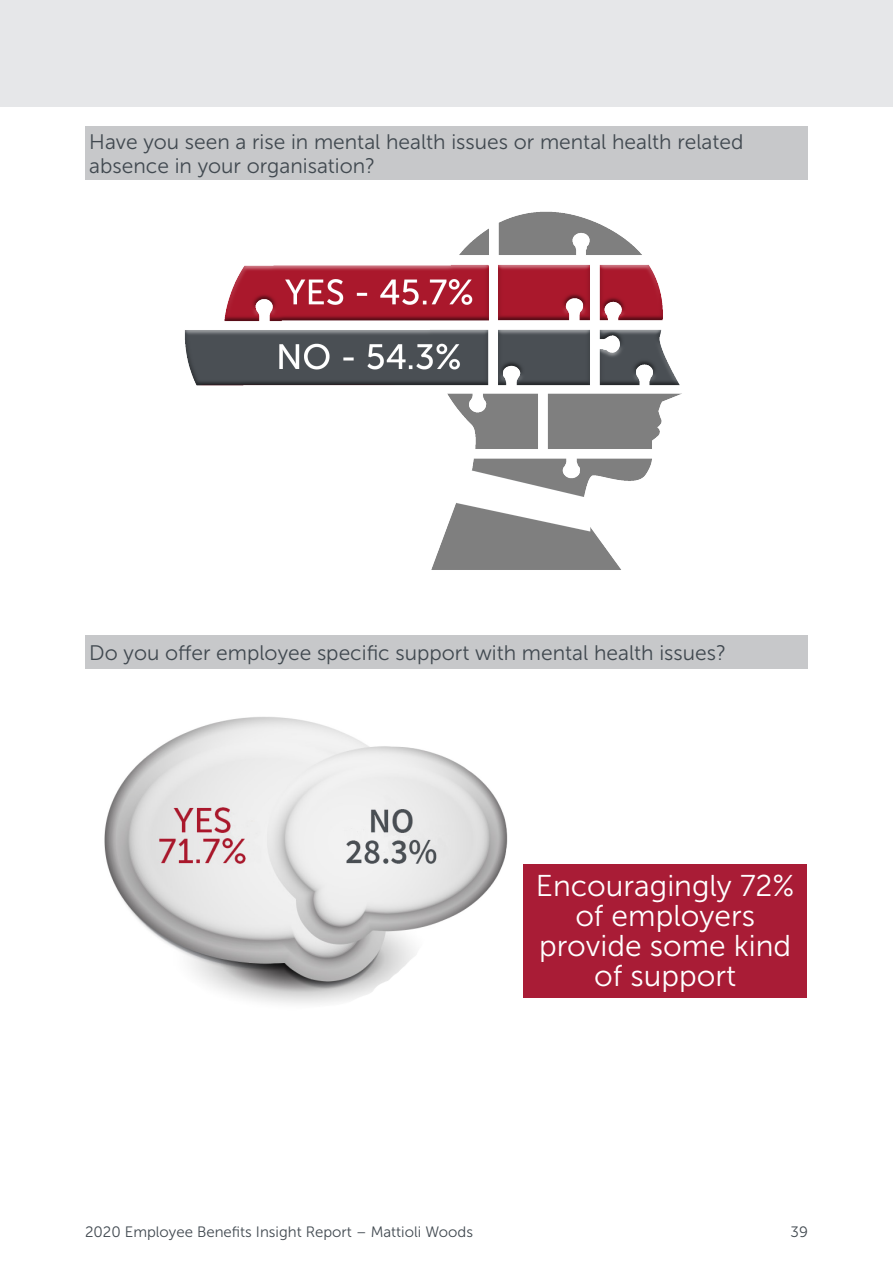
<style>
.page{position:relative;width:893px;height:1263px;background:#fff}
.page>*{position:absolute;margin:0;border:0;box-sizing:border-box;transform-origin:0 0}
.Body{font:30px/30px "Museo Sans 300";color:#fff;text-align:center}
.Sub_Title_White{font:21px "Museo Sans 300";color:#414950}
.t1{font:15px "Museo Sans 300";color:#414950}
</style>
<div class="page">
<div style="left:0;top:0;width:893px;height:106px;background:#e6e7e9"></div>
<div style="left:85px;top:126px;width:723px;height:54px;background:#c7c8ca"></div>
<img style="left:184px;top:211px;width:498px;height:359px">
<div style="left:85px;top:635px;width:723px;height:34px;background:#c7c8ca"></div>
<img style="left:104px;top:717px;width:404px;height:287px">
<div style="left:523px;top:864px;width:284px;height:134px;background:#a91c36"></div>
<p class="Sub_Title_White" style="left:89px;top:131px;width:656px">Have you seen a rise in mental health issues or mental health related</p>
<p class="Sub_Title_White" style="left:89px;top:155px;width:288px">absence in your organisation?</p>
<p class="Sub_Title_White" style="left:89px;top:641px;width:638px">Do you offer employee specific support with mental health issues?</p>
<p class="Body" style="left:536px;top:871px;width:260px">Encouragingly 72% of employers</p>
<p class="Body" style="left:539px;top:931px;width:254px">provide some kind of support</p>
<p class="t1" style="left:85px;top:1223px;width:390px">2020 Employee Benefits Insight Report – Mattioli Woods</p>
<p class="t1" style="left:791px;top:1223px;width:19px">39</p>
</div>
